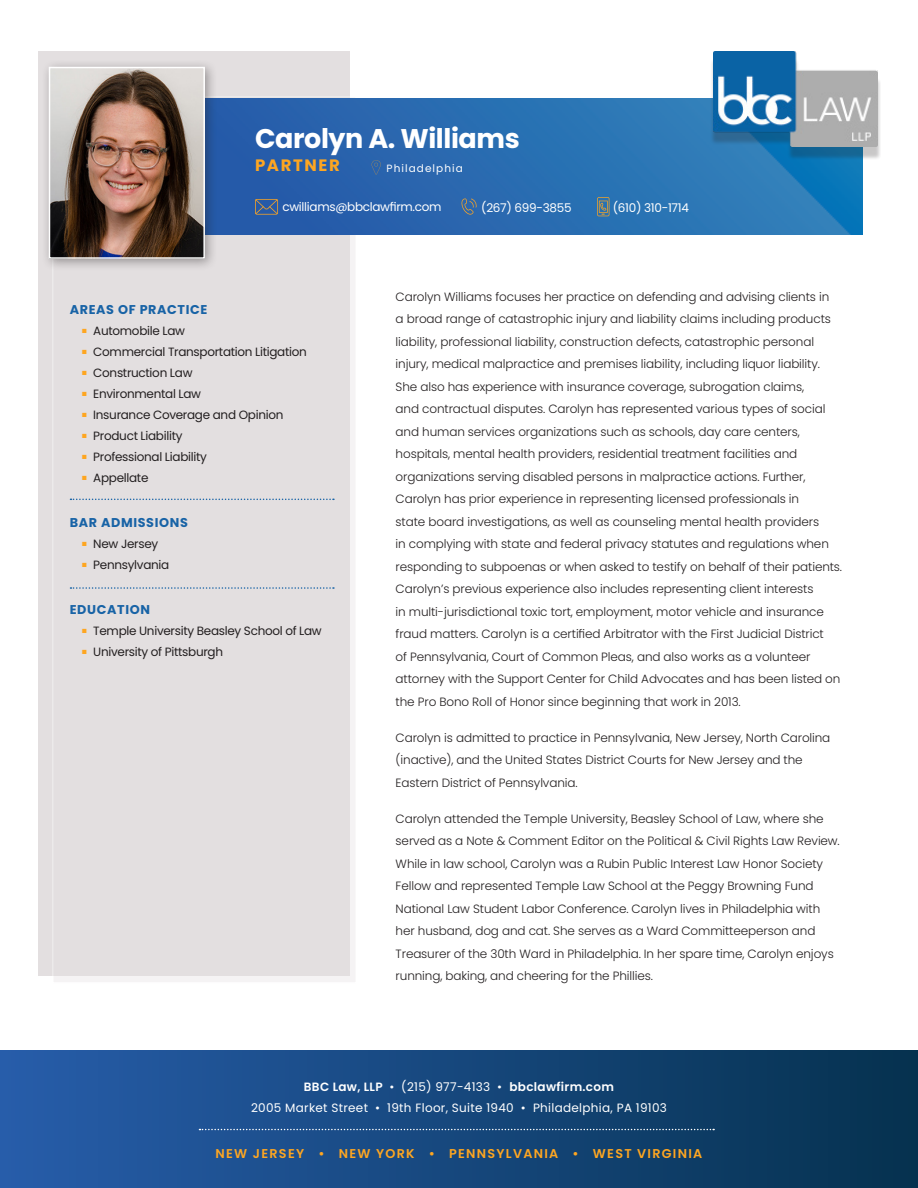
<style>
.page{position:relative;width:918px;height:1188px;background:#fff}
.page>*{position:absolute;margin:0;border:0;box-sizing:border-box;transform-origin:0 0}
.t1{font:700 27px "Poppins";letter-spacing:-.015em;color:#fff}
.t2{font:700 16.5px "Poppins";letter-spacing:.1em;color:#fea621}
.t3{font:600 12.75px "Poppins";letter-spacing:.1em;color:#fea621}
.t4{font:700 12.75px "Poppins";letter-spacing:.05em;color:#1863a6}
.t5{font:300 12px/22.5px "Poppins";letter-spacing:-.01em;color:#231f20}
.t6{font:12px "Poppins";letter-spacing:-.025em;color:#231f20}
.t7{font:12px/21px "Poppins";letter-spacing:.025em;color:#fff;text-align:center}
.t8{font:12px "Poppins";letter-spacing:-.025em;color:#fff}
.t9{font:10.5px "Poppins";letter-spacing:.1em;color:#fff}
.s1{color:#fea621}
.s2{font-weight:600}
</style>
<div class="page">
<div style="left:0;top:1050px;width:918px;height:138px;background:linear-gradient(to right,#275daa,#05324f)"></div>
<div style="left:39px;top:51px;width:311px;height:925px;background:#e3dfe0"></div>
<div style="left:52px;top:96px;width:305px;height:888px;background:#e3dfe0;border:2px solid #fff"></div>
<img style="left:217px;top:99px;width:645px;height:135px">
<div style="left:711px;top:59px;width:170px;height:102px;background:#231f20;opacity:.25"></div>
<img style="left:714px;top:51px;width:164px;height:96px">
<svg style="left:70px;top:499px;width:264px;height:1px"></svg>
<svg style="left:70px;top:587px;width:264px;height:2px"></svg>
<svg style="left:199px;top:1129px;width:515px;height:1px"></svg>
<svg style="left:461px;top:198px;width:16px;height:17px"></svg>
<svg style="left:372px;top:160px;width:9px;height:15px"></svg>
<svg style="left:255px;top:199px;width:23px;height:16px"></svg>
<svg style="left:597px;top:197px;width:12px;height:19px"></svg>
<div style="left:41px;top:59px;width:176px;height:212px;background:#231f20;opacity:.4"></div>
<img style="left:52px;top:70px;width:150px;height:186px">
<div style="left:49px;top:67px;width:156px;height:192px;border:2px solid #fff"></div>
<p class="t1" style="left:255px;top:123px;width:266px">Carolyn A. Williams</p>
<p class="t2" style="left:255px;top:156px;width:86px">PARTNER</p>
<p class="t9" style="left:387px;top:162px;width:78px">Philadelphia</p>
<p class="t8" style="left:282px;top:199px;width:161px">cwilliams@bbclawfirm.com</p>
<p class="t8" style="left:481px;top:201px;width:92px">(267) 699-3855</p>
<p class="t8" style="left:613px;top:201px;width:78px">(610) 310-1714</p>
<p class="t4" style="left:70px;top:302px;width:139px">AREAS OF PRACTICE</p>
<p class="t6" style="left:82px;top:323px;width:104px"><span class="s1">■</span> Automobile Law</p>
<p class="t6" style="left:82px;top:344px;width:226px"><span class="s1">■</span> Commercial Transportation Litigation</p>
<p class="t6" style="left:82px;top:365px;width:112px"><span class="s1">■</span> Construction Law</p>
<p class="t6" style="left:82px;top:386px;width:120px"><span class="s1">■</span> Environmental Law</p>
<p class="t6" style="left:82px;top:407px;width:203px"><span class="s1">■</span> Insurance Coverage and Opinion</p>
<p class="t6" style="left:82px;top:428px;width:102px"><span class="s1">■</span> Product Liability</p>
<p class="t6" style="left:82px;top:449px;width:126px"><span class="s1">■</span> Professional Liability</p>
<p class="t6" style="left:82px;top:470px;width:68px"><span class="s1">■</span> Appellate</p>
<p class="t4" style="left:70px;top:515px;width:120px">BAR ADMISSIONS</p>
<p class="t6" style="left:82px;top:536px;width:78px"><span class="s1">■</span> New Jersey</p>
<p class="t6" style="left:82px;top:557px;width:89px"><span class="s1">■</span> Pennsylvania</p>
<p class="t4" style="left:70px;top:602px;width:82px">EDUCATION</p>
<p class="t6" style="left:82px;top:623px;width:241px"><span class="s1">■</span> Temple University Beasley School of Law</p>
<p class="t6" style="left:82px;top:644px;width:142px"><span class="s1">■</span> University of Pittsburgh</p>
<p class="t5" style="left:396px;top:285px;width:448px">Carolyn Williams focuses her practice on defending and advising clients in<br>a broad range of catastrophic injury and liability claims including products liability, professional liability, construction defects, catastrophic personal injury, medical malpractice and premises liability, including liquor liability.<br>She also has experience with insurance coverage, subrogation claims,<br>and contractual disputes. Carolyn has represented various types of social and human services organizations such as schools, day care centers, hospitals, mental health providers, residential treatment facilities and organizations serving disabled persons in malpractice actions. Further, Carolyn has prior experience in representing licensed professionals in<br>state board investigations, as well as counseling mental health providers<br>in complying with state and federal privacy statutes and regulations when responding to subpoenas or when asked to testify on behalf of their patients.<br>Carolyn’s previous experience also includes representing client interests<br>in multi-jurisdictional toxic tort, employment, motor vehicle and insurance fraud matters. Carolyn is a certified Arbitrator with the First Judicial District<br>of Pennsylvania, Court of Common Pleas, and also works as a volunteer attorney with the Support Center for Child Advocates and has been listed on the Pro Bono Roll of Honor since beginning that work in 2013.</p>
<p class="t5" style="left:396px;top:726px;width:436px">Carolyn is admitted to practice in Pennsylvania, New Jersey, North Carolina (inactive), and the United States District Courts for New Jersey and the<br>Eastern District of Pennsylvania.</p>
<p class="t5" style="left:396px;top:807px;width:446px">Carolyn attended the Temple University, Beasley School of Law, where she served as a Note &amp; Comment Editor on the Political &amp; Civil Rights Law Review.<br>While in law school, Carolyn was a Rubin Public Interest Law Honor Society Fellow and represented Temple Law School at the Peggy Browning Fund National Law Student Labor Conference. Carolyn lives in Philadelphia with her husband, dog and cat. She serves as a Ward Committeeperson and Treasurer of the 30th Ward in Philadelphia. In her spare time, Carolyn enjoys running, baking, and cheering for the Phillies.</p>
<p class="t7" style="left:251px;top:1076px;width:417px"><span class="s2">BBC Law, LLP</span> • (215) 977-4133 • <span class="s2">bbclawfirm.com<br></span>2005 Market Street • 19th Floor, Suite 1940 • Philadelphia, PA 19103</p>
<p class="t3" style="left:216px;top:1147px;width:488px">NEW JERSEY • NEW YORK • PENNSYLVANIA • WEST VIRGINIA</p>
</div>
